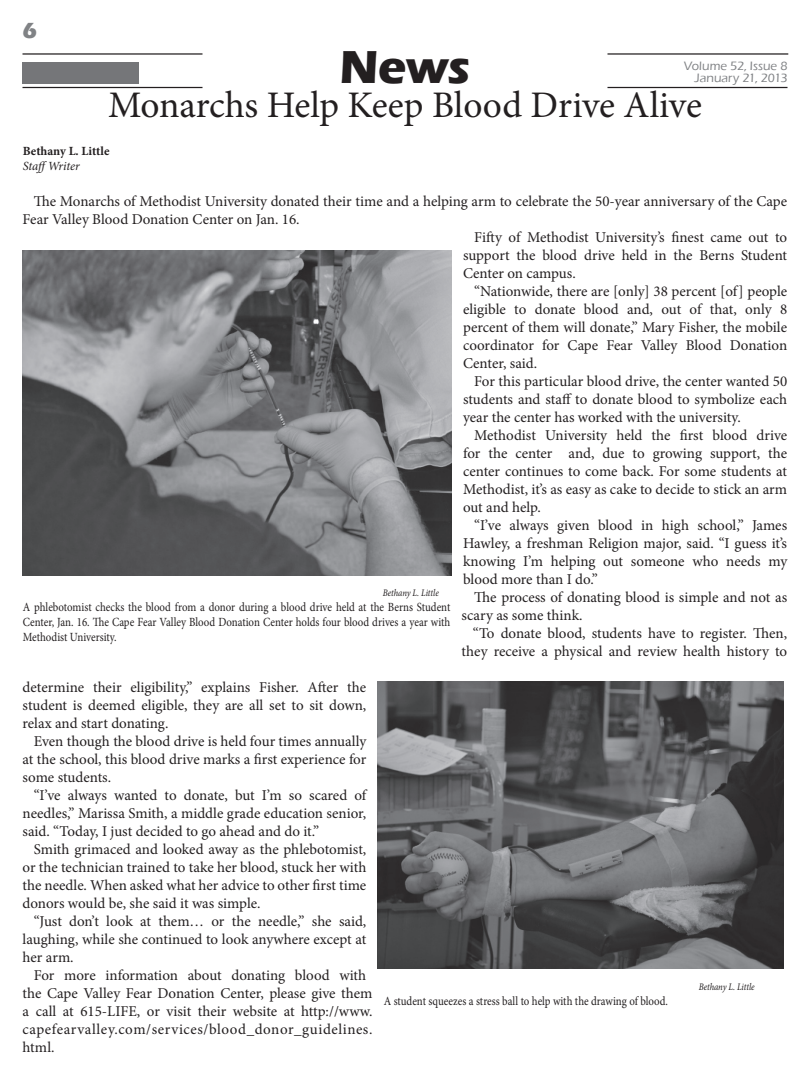
<style>
.page{position:relative;width:810px;height:1080px;background:#fff}
.page>*{position:absolute;margin:0;border:0;box-sizing:border-box;transform-origin:0 0}
.t1{font:700 47.5px "Eras ITC";color:#231f20}
.t2{font:37.5px "Minion Pro";letter-spacing:-.005em;color:#231f20}
.t3{font:700 22.5px "Eras ITC";color:#808285}
.t4{font:15px/18px "Minion Pro";color:#231f20;text-align:justify}
.t5{font:12.5px/15px "Minion Pro";color:#231f20;text-align:justify;scale:.87 1}
.t6{font:500 12.5px/11.6px "Eras ITC";color:#808285;text-align:right}
.t7{font:700 12.5px "Minion Pro";color:#231f20}
.t8{font:italic 12.5px "Minion Pro";letter-spacing:-.01em;color:#231f20}
.t9{font:italic 10px "Minion Pro";letter-spacing:-.01em;color:#231f20;scale:.87 1}
</style>
<div class="page">
<hr style="left:22px;top:87px;width:180px;height:1px;background:#231f20">
<div style="left:22px;top:62px;width:118px;height:24px;background:#757679"></div>
<hr style="left:608px;top:87px;width:180px;height:1px;background:#231f20">
<hr style="left:22px;top:53px;width:180px;height:2px;background:#231f20">
<hr style="left:607px;top:53px;width:181px;height:2px;background:#231f20">
<img style="left:23px;top:250px;width:429px;height:326px">
<img style="left:378px;top:681px;width:405px;height:287px">
<p class="t3" style="left:22px;top:18px;width:16px">6</p>
<p class="t1" style="left:339px;top:40px;width:133px">News</p>
<p class="t2" style="left:108px;top:80px;width:595px">Monarchs Help Keep Blood Drive Alive</p>
<p class="t7" style="left:23px;top:142px;width:88px">Bethany L. Little</p>
<p class="t8" style="left:23px;top:158px;width:59px">StaffWriter</p>
<p class="t4" style="left:23px;top:193px;width:766px;text-indent:11px">The Monarchs of Methodist University donated their time and a helping arm to celebrate the 50-year anniversary of the Cape<br>Fear Valley Blood Donation Center on Jan. 16.</p>
<p class="t4" style="left:463px;top:229px;width:326px;text-indent:11px">Fifty of Methodist University’s finest came out to support the blood drive held in the Berns Student Center on campus.</p>
<p class="t4" style="left:463px;top:283px;width:326px;text-indent:11px">“Nationwide, there are [only] 38 percent [of] people eligible to donate blood and, out of that, only 8 percent of them will donate,” Mary Fisher, the mobile coordinator for Cape Fear Valley Blood Donation Center, said.</p>
<p class="t4" style="left:463px;top:373px;width:326px;text-indent:11px">For this particular blood drive, the center wanted 50 students and staff to donate blood to symbolize each year the center has worked with the university.</p>
<p class="t4" style="left:463px;top:427px;width:326px;text-indent:11px">Methodist University held the first blood drive for the center and, due to growing support, the center continues to come back. For some students at Methodist, it’s as easy as cake to decide to stick an arm out and help.</p>
<p class="t4" style="left:463px;top:517px;width:326px;text-indent:11px">“I’ve always given blood in high school,” James Hawley, a freshman Religion major, said. “I guess it’s knowing I’m helping out someone who needs my blood more than I do.”</p>
<p class="t4" style="left:462px;top:589px;width:327px;text-indent:13px">The process of donating blood is simple and not as scary as some think.</p>
<p class="t4" style="left:462px;top:625px;width:327px;text-align:right">“To donate blood, students have to register. Then, they receive a physical and review health history to</p>
<p class="t4" style="left:23px;top:679px;width:345px">determine their eligibility,” explains Fisher. After the student is deemed eligible, they are all set to sit down, relax and start donating.</p>
<p class="t4" style="left:23px;top:733px;width:345px;text-indent:11px">Even though the blood drive is held four times annually at the school, this blood drive marks a first experience for some students.</p>
<p class="t4" style="left:23px;top:787px;width:345px;text-indent:11px">“I’ve always wanted to donate, but I’m so scared of needles,” Marissa Smith, a middle grade education senior, said. “Today, I just decided to go ahead and do it.”</p>
<p class="t4" style="left:23px;top:841px;width:345px;text-indent:11px">Smith grimaced and looked away as the phlebotomist, or the technician trained to take her blood, stuck her with the needle. When asked what her advice to other first time donors would be, she said it was simple.</p>
<p class="t4" style="left:23px;top:913px;width:345px;text-indent:11px">“Just don’t look at them… or the needle,” she said, laughing, while she continued to look anywhere except at her arm.</p>
<p class="t4" style="left:23px;top:967px;width:351px;text-align:left;text-indent:11px">For more information about donating blood with the Cape Valley Fear Donation Center, please give them a call at 615-LIFE, or visit their website at http://www. capefearvalley.com/services/blood_donor_guidelines. html.</p>
<p class="t6" style="left:684px;top:60px;width:105px">Volume 52, Issue 8<br>January 21, 2013</p>
<p class="t9" style="left:383px;top:586px;width:66px">Bethany L. Little</p>
<p class="t5" style="left:23px;top:600px;width:493px">A phlebotomist checks the blood from a donor during a blood drive held at the Berns Student Center, Jan. 16. The Cape Fear Valley Blood Donation Center holds four blood drives a year with Methodist University.</p>
<p class="t9" style="left:699px;top:980px;width:66px">Bethany L. Little</p>
<p class="t5" style="left:384px;top:994px;width:328px">A student squeezes a stress ball to help with the drawing of blood.</p>
</div>
